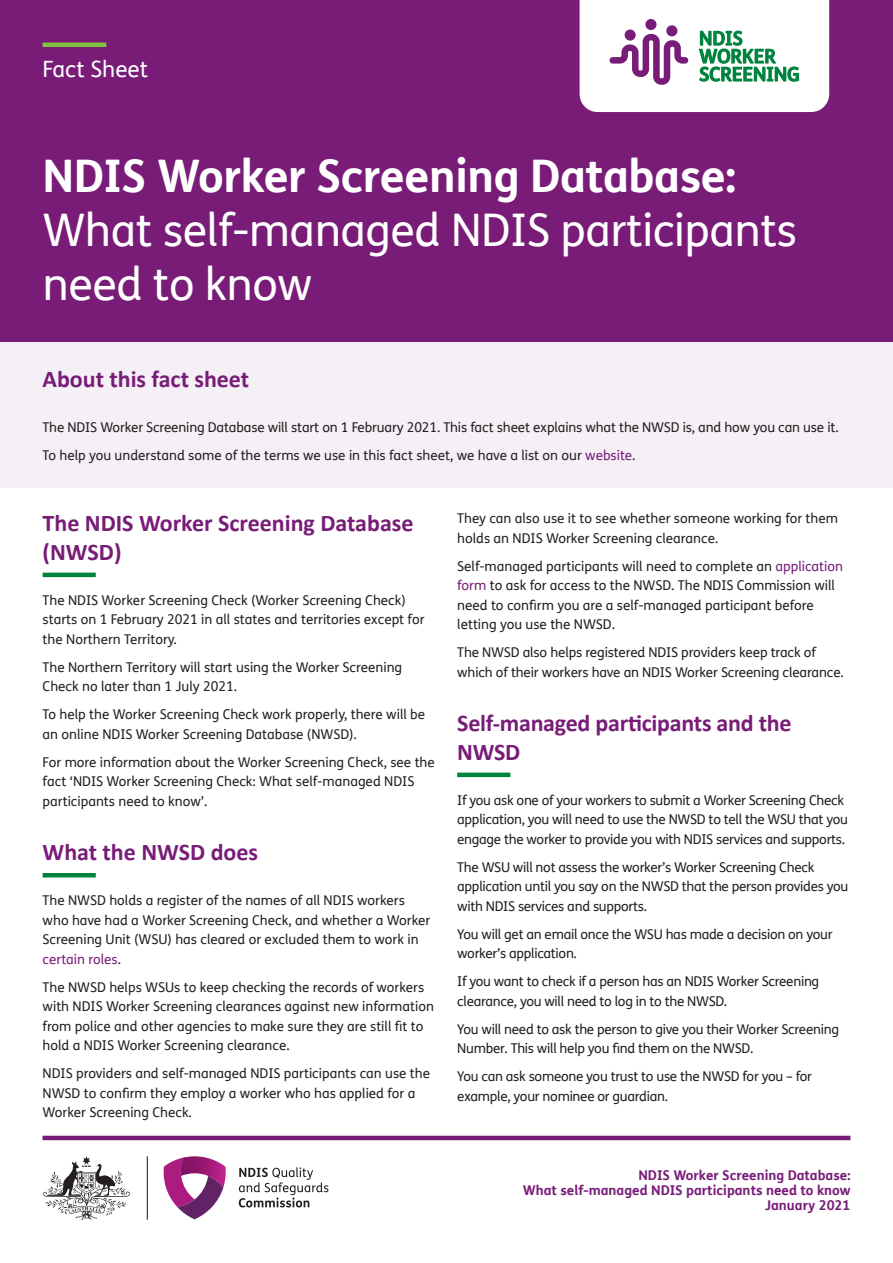
<style>
.page{position:relative;width:893px;height:1263px;background:#fff}
.page>*{position:absolute;margin:0;border:0;box-sizing:border-box;transform-origin:0 0}
.Title_2{font:45px/54px "FS Me Pro";letter-spacing:-.01em;color:#fff}
.t1{font:700 45px "FS Me Pro";letter-spacing:-.01em;color:#fff}
.Paragraph_Style_1{font:700 24px/28.8px "Calibri";color:#781c78}
.t2{font:22.5px "FS Me Pro";color:#fff}
.t3{font:13.5px/19.5px "FS Me Pro";color:#231f20}
.t4{font:13.5px/19.5px "FS Me Pro";letter-spacing:-.02em;color:#231f20}
.t5{font:700 13.5px/15px "FS Me Pro";color:#781c78;text-align:right}
.s1{color:#781c78}
</style>
<div class="page">
<div style="left:0;top:0;width:893px;height:343px;background:#781c78"></div>
<div style="left:0;top:342px;width:893px;height:145px;background:#f4f0f6"></div>
<hr style="left:43px;top:573px;width:53px;height:4px;background:#00833e">
<hr style="left:43px;top:873px;width:53px;height:4px;background:#00833e">
<hr style="left:457px;top:773px;width:53px;height:4px;background:#00833e">
<svg style="left:580px;top:0;width:249px;height:112px;background:#e2e6e7"></svg>
<hr style="left:43px;top:43px;width:63px;height:4px;background:#81c340">
<svg style="left:43px;top:1156px;width:87px;height:64px"></svg>
<svg style="left:239px;top:1167px;width:89px;height:40px"></svg>
<hr style="left:147px;top:1156px;width:1px;height:64px;background:#231f20">
<svg style="left:164px;top:1156px;width:62px;height:63px"></svg>
<hr style="left:43px;top:1136px;width:807px;height:4px;background:#781c78">
<p class="t2" style="left:43px;top:54px;width:107px">Fact Sheet</p>
<p class="t1" style="left:43px;top:141px;width:695px">NDIS Worker Screening Database:</p>
<p class="Title_2" style="left:43px;top:202px;width:756px">What self-managed NDIS participants need to know</p>
<p class="Paragraph_Style_1" style="left:43px;top:365px;width:208px">About this fact sheet</p>
<p class="t3" style="left:43px;top:417px;width:798px">The NDIS Worker Screening Database will start on 1 February 2021. This fact sheet explains what the NWSD is, and how you can use it.</p>
<p class="t3" style="left:43px;top:445px;width:594px">To help you understand some of the terms we use in this fact sheet, we have a list on our <span class="s1">website</span>.</p>
<h1 class="Paragraph_Style_1" style="left:43px;top:509px;width:372px">The NDIS Worker Screening Database (NWSD)</h1>
<p class="t3" style="left:43px;top:590px;width:383px">The NDIS Worker Screening Check (Worker Screening Check) starts on 1 February 2021 in all states and territories except for the Northern Territory.</p>
<p class="t3" style="left:43px;top:657px;width:361px">The Northern Territory will start using the Worker Screening<br>Check no later than 1 July 2021.</p>
<p class="t3" style="left:43px;top:705px;width:384px">To help the Worker Screening Check work properly, there will be an online NDIS Worker Screening Database (NWSD).</p>
<p class="t3" style="left:43px;top:752px;width:394px">For more information about the Worker Screening Check, see the fact ‘NDIS Worker Screening Check: What self-managed NDIS participants need to know’.</p>
<h1 class="Paragraph_Style_1" style="left:43px;top:838px;width:217px">What the NWSD does</h1>
<p class="t3" style="left:43px;top:890px;width:389px">The NWSD holds a register of the names of all NDIS workers who have had a Worker Screening Check, and whether a Worker Screening Unit (WSU) has cleared or excluded them to work in <span class="s1">certain roles</span>.</p>
<p class="t3" style="left:43px;top:977px;width:393px">The NWSD helps WSUs to keep checking the records of workers with NDIS Worker Screening clearances against new information from police and other agencies to make sure they are still fit to hold a NDIS Worker Screening clearance.</p>
<p class="t3" style="left:43px;top:1063px;width:389px">NDIS providers and self-managed NDIS participants can use the<br>NWSD to confirm they employ a worker who has applied for a<br>Worker Screening Check.</p>
<p class="t3" style="left:457px;top:508px;width:382px">They can also use it to see whether someone working for them holds an NDIS Worker Screening clearance.</p>
<p class="t3" style="left:457px;top:556px;width:387px">Self-managed participants will need to complete an <span class="s1">application form</span> to ask for access to the NWSD. The NDIS Commission will need to confirm you are a self-managed participant before letting you use the NWSD.</p>
<p class="t3" style="left:457px;top:642px;width:388px">The NWSD also helps registered NDIS providers keep track of which of their workers have an NDIS Worker Screening clearance.</p>
<h1 class="Paragraph_Style_1" style="left:457px;top:709px;width:336px">Self-managed participants and the<br>NWSD</h1>
<p class="t4" style="left:457px;top:790px;width:392px">If you ask one of your workers to submit a Worker Screening Check application, you will need to use the NWSD to tell the WSU that you engage the worker to provide you with NDIS services and supports.</p>
<p class="t4" style="left:457px;top:857px;width:393px">The WSU will not assess the worker’s Worker Screening Check application until you say on the NWSD that the person provides you with NDIS services and supports.</p>
<p class="t4" style="left:457px;top:924px;width:377px">You will get an email once the WSU has made a decision on your worker’s application.</p>
<p class="t4" style="left:457px;top:971px;width:363px">If you want to check if a person has an NDIS Worker Screening clearance, you will need to log in to the NWSD.</p>
<p class="t4" style="left:457px;top:1019px;width:383px">You will need to ask the person to give you their Worker Screening<br>Number. This will help you find them on the NWSD.</p>
<p class="t4" style="left:457px;top:1066px;width:356px">You can ask someone you trust to use the NWSD for you – for example, your nominee or guardian.</p>
<p class="t5" style="left:523px;top:1167px;width:329px">NDIS Worker Screening Database:<br>What self-managed NDIS participants need to know<br>January 2021</p>
</div>
